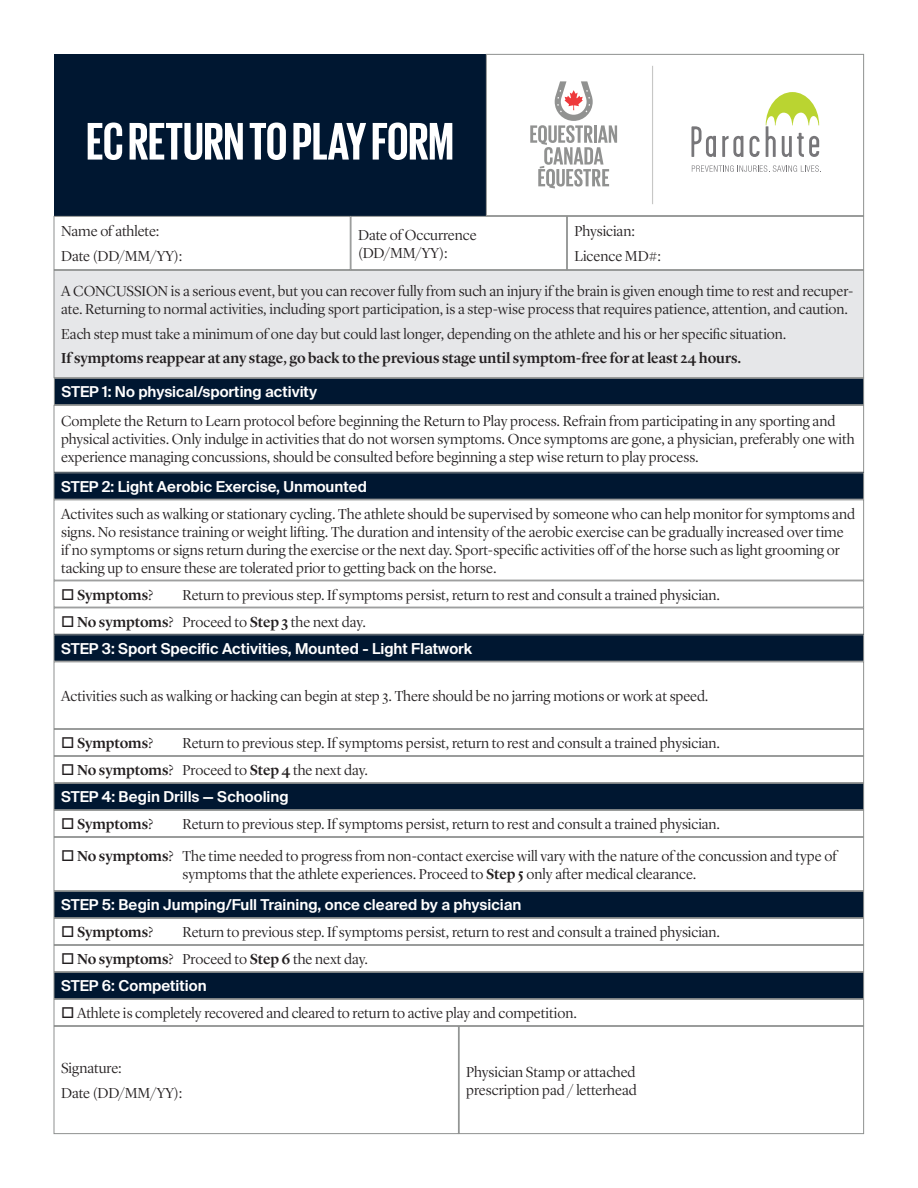
<style>
.page{position:relative;width:918px;height:1188px;background:#fff}
.page>*{position:absolute;margin:0;border:0;box-sizing:border-box;transform-origin:0 0}
.t1{font:700 54px "Giorgio Sans";color:#fff}
.Body{font:300 15px/18px "Lyon Display";color:#231f20}
.t2{font:600 15px "Suisse Intl";color:#fff}
.Body_copy{font:300 15px/18px "Lyon Display";color:#231f20}
.Body-2{font:500 15px "Lyon Display";letter-spacing:-.005em;color:#231f20}
.s1{font-weight:300}
.s2{font-weight:500}
</style>
<div class="page">
<div style="left:54px;top:54px;width:432px;height:162px;background:#001731"></div>
<hr style="left:652px;top:66px;width:1px;height:138px;background:#c7c7c6">
<svg style="left:530px;top:81px;width:87px;height:108px"></svg>
<svg style="left:691px;top:92px;width:128px;height:65px"></svg>
<svg style="left:692px;top:165px;width:129px;height:7px"></svg>
<div style="left:54px;top:216px;width:297px;height:54px;border:1px solid #8f9190"></div>
<div style="left:54px;top:1026px;width:405px;height:108px;border:1px solid #8f9190"></div>
<div style="left:54px;top:405px;width:810px;height:67px;border:1px solid #8f9190"></div>
<div style="left:54px;top:580px;width:810px;height:28px;border:1px solid #8f9190"></div>
<div style="left:54px;top:729px;width:810px;height:27px;border:1px solid #8f9190"></div>
<div style="left:54px;top:810px;width:810px;height:27px;border:1px solid #8f9190"></div>
<div style="left:54px;top:918px;width:810px;height:27px;border:1px solid #8f9190"></div>
<div style="left:54px;top:999px;width:810px;height:27px;border:1px solid #8f9190"></div>
<div style="left:54px;top:662px;width:810px;height:67px;border:1px solid #8f9190"></div>
<div style="left:54px;top:756px;width:810px;height:27px;border:1px solid #8f9190"></div>
<div style="left:54px;top:837px;width:810px;height:54px;border:1px solid #8f9190"></div>
<div style="left:54px;top:945px;width:810px;height:27px;border:1px solid #8f9190"></div>
<div style="left:54px;top:378px;width:810px;height:27px;background:#001731"></div>
<div style="left:54px;top:378px;width:810px;height:27px;border:1px solid #8f9190"></div>
<div style="left:54px;top:473px;width:810px;height:26px;background:#001731"></div>
<div style="left:54px;top:472px;width:810px;height:28px;border:1px solid #8f9190"></div>
<div style="left:54px;top:635px;width:810px;height:26px;background:#001731"></div>
<div style="left:54px;top:634px;width:810px;height:28px;border:1px solid #8f9190"></div>
<div style="left:54px;top:783px;width:810px;height:27px;background:#001731"></div>
<div style="left:54px;top:783px;width:810px;height:27px;border:1px solid #8f9190"></div>
<div style="left:54px;top:891px;width:810px;height:27px;background:#001731"></div>
<div style="left:54px;top:891px;width:810px;height:27px;border:1px solid #8f9190"></div>
<div style="left:54px;top:972px;width:810px;height:27px;background:#001731"></div>
<div style="left:54px;top:972px;width:810px;height:27px;border:1px solid #8f9190"></div>
<div style="left:54px;top:270px;width:810px;height:108px;background:#e6e7e9"></div>
<div style="left:54px;top:270px;width:810px;height:108px;border:1px solid #8f9190"></div>
<div style="left:351px;top:216px;width:216px;height:54px;border:1px solid #8f9190"></div>
<div style="left:459px;top:1026px;width:405px;height:108px;border:1px solid #8f9190"></div>
<div style="left:567px;top:216px;width:297px;height:54px;border:1px solid #8f9190"></div>
<div style="left:486px;top:54px;width:378px;height:162px;border:1px solid #8f9190"></div>
<h1 class="t1" style="left:86px;top:114px;width:369px">EC RETURN TO PLAY FORM</h1>
<p class="Body" style="left:61px;top:221px;width:100px">Name of athlete:</p>
<p class="Body" style="left:61px;top:246px;width:123px">Date (DD/MM/YY):</p>
<p class="Body" style="left:358px;top:225px;width:120px">Date of Occurrence (DD/MM/YY):</p>
<p class="Body" style="left:574px;top:221px;width:62px">Physician:</p>
<p class="Body" style="left:574px;top:246px;width:88px">Licence MD#:</p>
<p class="Body" style="left:61px;top:281px;width:794px">A CONCUSSION is a serious event, but you can recover fully from such an injury if the brain is given enough time to rest and recuper&shy;ate. Returning to normal activities, including sport participation, is a step-wise process that requires patience, attention, and caution.</p>
<p class="Body" style="left:61px;top:324px;width:727px">Each step must take a minimum of one day but could last longer, depending on the athlete and his or her specific situation.</p>
<p class="Body-2" style="left:61px;top:347px;width:682px">If symptoms reappear at any stage, go back to the previous stage until symptom-free for at least 24 hours.</p>
<h2 class="t2" style="left:62px;top:383px;width:257px">STEP 1: No physical/sporting activity</h2>
<p class="Body" style="left:61px;top:412px;width:795px">Complete the Return to Learn protocol before beginning the Return to Play process. Refrain from participating in any sporting and physical activities. Only indulge in activities that do not worsen symptoms. Once symptoms are gone, a physician, preferably one with experience managing concussions, should be consulted before beginning a step wise return to play process.</p>
<h2 class="t2" style="left:61px;top:478px;width:307px">STEP 2: Light Aerobic Exercise, Unmounted</h2>
<p class="Body" style="left:61px;top:504px;width:795px">Activites such as walking or stationary cycling. The athlete should be supervised by someone who can help monitor for symptoms and signs. No resistance training or weight lifting. The duration and intensity of the aerobic exercise can be gradually increased over time if no symptoms or signs return during the exercise or the next day. Sport-specific activities off of the horse such as light grooming or tacking up to ensure these are tolerated prior to getting back on the horse.</p>
<p class="Body-2" style="left:61px;top:584px;width:94px">□ Symptoms<span class="s1">?</span></p>
<p class="Body" style="left:183px;top:585px;width:539px">Return to previous step. If symptoms persist, return to rest and consult a trained physician.</p>
<p class="Body" style="left:61px;top:612px;width:306px">□ <span class="s2">No symptoms</span>? Proceed to <span class="s2">Step 3</span> the next day.</p>
<h2 class="t2" style="left:61px;top:640px;width:413px">STEP 3: Sport Specific Activities, Mounted - Light Flatwork</h2>
<p class="Body" style="left:61px;top:686px;width:649px">Activities such as walking or hacking can begin at step 3. There should be no jarring motions or work at speed.</p>
<p class="Body-2" style="left:61px;top:732px;width:94px">□ Symptoms<span class="s1">?</span></p>
<p class="Body" style="left:183px;top:733px;width:539px">Return to previous step. If symptoms persist, return to rest and consult a trained physician.</p>
<p class="Body" style="left:61px;top:760px;width:308px">□ <span class="s2">No symptoms</span>? Proceed to <span class="s2">Step 4</span> the next day.</p>
<h2 class="t2" style="left:61px;top:788px;width:229px">STEP 4: Begin Drills — Schooling</h2>
<p class="Body-2" style="left:61px;top:813px;width:94px">□ Symptoms<span class="s1">?</span></p>
<p class="Body" style="left:183px;top:814px;width:539px">Return to previous step. If symptoms persist, return to rest and consult a trained physician.</p>
<p class="Body_copy" style="left:183px;top:846px;width:656px;text-indent:-122px">□ <span class="s2">No symptoms</span>? The time needed to progress from non-contact exercise will vary with the nature of the concussion and type of symptoms that the athlete experiences. Proceed to <span class="s2">Step 5</span> only after medical clearance.</p>
<h2 class="t2" style="left:61px;top:896px;width:462px">STEP 5: Begin Jumping/Full Training, once cleared by a physician</h2>
<p class="Body-2" style="left:61px;top:921px;width:94px">□ Symptoms<span class="s1">?</span></p>
<p class="Body" style="left:183px;top:922px;width:539px">Return to previous step. If symptoms persist, return to rest and consult a trained physician.</p>
<p class="Body" style="left:61px;top:949px;width:309px">□ <span class="s2">No symptoms</span>? Proceed to <span class="s2">Step 6</span> the next day.</p>
<h2 class="t2" style="left:61px;top:977px;width:147px">STEP 6: Competition</h2>
<p class="Body" style="left:61px;top:1003px;width:517px">□ Athlete is completely recovered and cleared to return to active play and competition.</p>
<p class="Body" style="left:61px;top:1058px;width:62px">Signature:</p>
<p class="Body" style="left:61px;top:1083px;width:123px">Date (DD/MM/YY):</p>
<p class="Body" style="left:466px;top:1062px;width:172px">Physician Stamp or attached prescription pad / letterhead</p>
</div>
